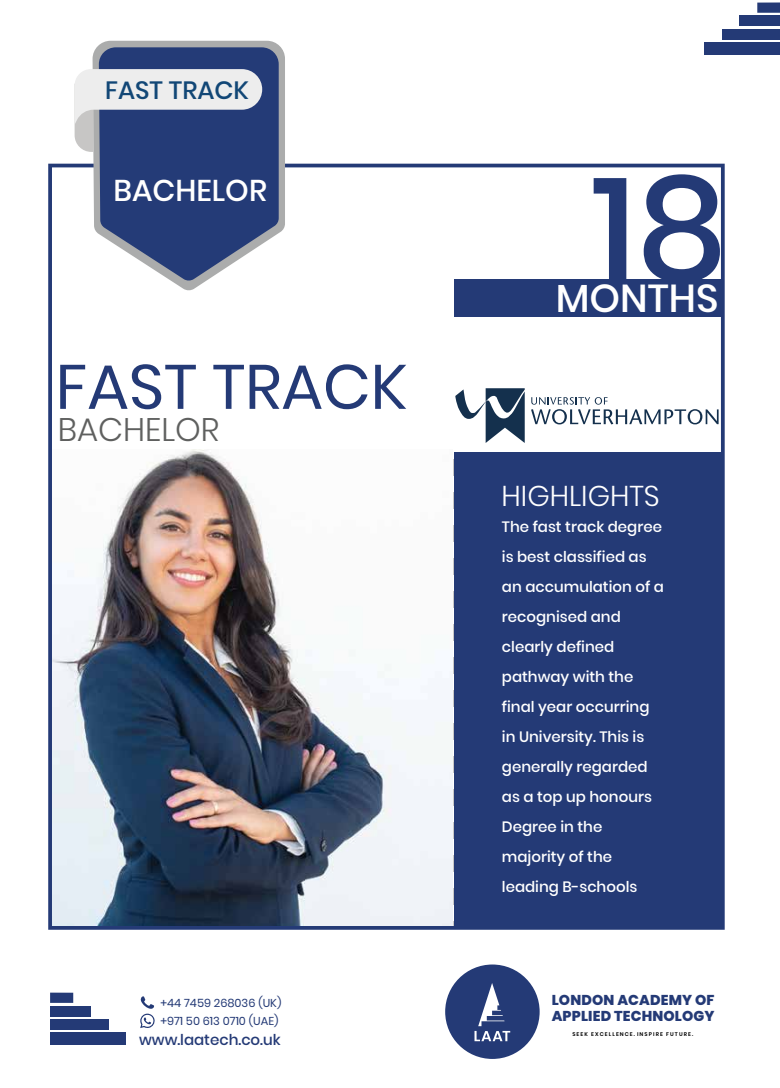
<style>
.page{position:relative;width:780px;height:1088px;background:#fff}
.page>*{position:absolute;margin:0;border:0;box-sizing:border-box;transform-origin:0 0}
.t1{font:500 144.5px "Poppins";color:#243a76}
.t2{font:62.5px "Poppins";color:#243a76}
.t3{font:500 38.88px "Poppins";color:#fff}
.t4{font:300 32.62px "Poppins";color:#5f605f}
.t5{font:500 30px "Poppins";color:#fff}
.t6{font:300 28.62px "Poppins";color:#fff}
.t7{font:500 25px "Poppins";color:#124776}
.t8{font:500 15px/30px "Poppins";color:#fff}
.t9{font:500 15px "Poppins";color:#243a76}
.t10{font:800 14.25px/16.9px "Poppins";letter-spacing:.01em;color:#243a76}
.t11{font:11.5px/18.8px "Poppins";color:#243a76}
.t12{font:600 5.38px "Poppins";letter-spacing:.2em;color:#010101}
</style>
<div class="page">
<img style="left:53px;top:449px;width:399px;height:476px">
<div style="left:454px;top:452px;width:268px;height:476px;background:#243a76"></div>
<div style="left:48px;top:164px;width:676px;height:766px;border:4px solid #243a76"></div>
<div style="left:704px;top:42px;width:76px;height:13px;background:#243a76"></div>
<div style="left:722px;top:29px;width:58px;height:10px;background:#243a76"></div>
<div style="left:740px;top:16px;width:40px;height:10px;background:#243a76"></div>
<div style="left:757px;top:3px;width:23px;height:10px;background:#243a76"></div>
<svg style="left:93px;top:41px;width:192px;height:250px;fill:#abacac"></svg>
<svg style="left:99px;top:47px;width:180px;height:234px;background:#475a8a"></svg>
<svg style="left:75px;top:69px;width:187px;height:83px;background:#8f99b4"></svg>
<svg style="left:455px;top:388px;width:69px;height:55px"></svg>
<svg style="left:531px;top:397px;width:187px;height:27px"></svg>
<div style="left:454px;top:279px;width:266px;height:38px;background:#243a76"></div>
<div style="left:445px;top:964px;width:94px;height:95px;background:#243a76;border-radius:50%"></div>
<svg style="left:474px;top:983px;width:36px;height:58px"></svg>
<div style="left:50px;top:1032px;width:76px;height:13px;background:#243a76"></div>
<div style="left:50px;top:1019px;width:58px;height:10px;background:#243a76"></div>
<div style="left:50px;top:1006px;width:41px;height:10px;background:#243a76"></div>
<div style="left:50px;top:992px;width:23px;height:11px;background:#243a76"></div>
<svg style="left:140px;top:996px;width:15px;height:32px"></svg>
<h3 class="t7" style="left:105px;top:76px;width:145px">FAST TRACK</h3>
<h3 class="t5" style="left:114px;top:173px;width:155px">BACHELOR</h3>
<h2 class="t2" style="left:56px;top:351px;width:353px">FAST TRACK</h2>
<h3 class="t4" style="left:58px;top:411px;width:163px">BACHELOR</h3>
<p class="t11" style="left:160px;top:993px;width:122px">+44 7459 268036 (UK) +971 50 613 0710 (UAE)</p>
<p class="t9" style="left:139px;top:1031px;width:143px">www.laatech.co.uk</p>
<h1 class="t1" style="left:591px;top:146px;width:137px">18</h1>
<h3 class="t3" style="left:555px;top:275px;width:164px">MONTHS</h3>
<h3 class="t6" style="left:501px;top:479px;width:160px">HIGHLIGHTS</h3>
<p class="t8" style="left:502px;top:512px;width:163px">The fast track degree is best classified as an accumulation of a recognised and clearly defined pathway with the final year occurring in University. This is generally regarded as a top up honours<br>Degree in the majority of the leading B-schools</p>
<p class="t10" style="left:551px;top:991px;width:164px">LONDON ACADEMY OF<br>APPLIED TECHNOLOGY</p>
<p class="t12" style="left:572px;top:1031px;width:122px">SEEK EXCELLENCE. INSPIRE FUTURE.</p>
</div>
